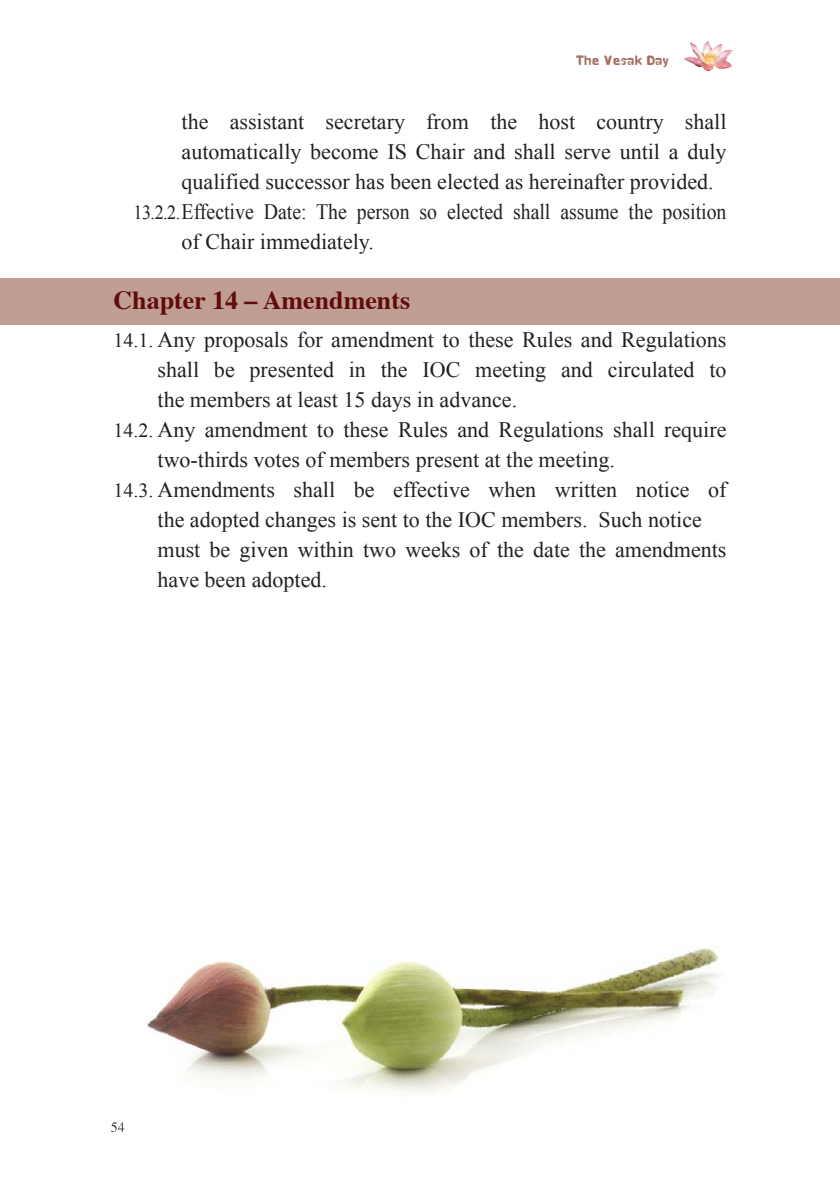
<style>
.page{position:relative;width:840px;height:1191px;background:#fff}
.page>*{position:absolute;margin:0;border:0;box-sizing:border-box;transform-origin:0 0}
.t1{font:700 26px "Times";color:#600c0e}
.t2{font:22px "Times New Roman";color:#231f20}
.t3{font:22px "Times New Roman";color:#231f20;scale:.9 1}
.t4{font:20px "SR Fahtalai Jone";letter-spacing:-.1em;color:#a16f60}
.s1{font-size:20px}
</style>
<div class="page">
<img style="left:684px;top:41px;width:48px;height:30px">
<div style="left:0;top:278px;width:839px;height:47px;background:#c09e92"></div>
<img style="left:111px;top:947px;width:608px;height:185px">
<svg style="left:111px;top:1122px;width:13px;height:9px"></svg>
<p class="t4" style="left:577px;top:46px;width:95px">The Vesak Day</p>
<p class="t2" style="left:181px;top:109px;width:546px">the assistant secretary from the host country shall</p>
<p class="t2" style="left:181px;top:139px;width:546px">automatically become IS Chair and shall serve until a duly</p>
<p class="t2" style="left:181px;top:169px;width:533px">qualified successor has been elected as hereinafter provided.</p>
<p class="t3" style="left:133px;top:199px;width:660px"><span class="s1">13.2.2.</span> Effective Date: The person so elected shall assume the position</p>
<p class="t2" style="left:181px;top:229px;width:194px">of Chair immediately.</p>
<p class="t1" style="left:113px;top:289px;width:298px">Chapter 14 – Amendments</p>
<p class="t2" style="left:113px;top:327px;width:614px"><span class="s1">14.1.</span> Any proposals for amendment to these Rules and Regulations</p>
<p class="t2" style="left:157px;top:357px;width:570px">shall be presented in the IOC meeting and circulated to</p>
<p class="t2" style="left:157px;top:387px;width:361px">the members at least 15 days in advance.</p>
<p class="t2" style="left:113px;top:417px;width:614px"><span class="s1">14.2.</span> Any amendment to these Rules and Regulations shall require</p>
<p class="t2" style="left:157px;top:447px;width:459px">two-thirds votes of members present at the meeting.</p>
<p class="t2" style="left:113px;top:477px;width:614px"><span class="s1">14.3.</span> Amendments shall be effective when written notice of</p>
<p class="t2" style="left:157px;top:507px;width:545px">the adopted changes is sent to the IOC members. Such notice</p>
<p class="t2" style="left:157px;top:537px;width:570px">must be given within two weeks of the date the amendments</p>
<p class="t2" style="left:157px;top:567px;width:171px">have been adopted.</p>
</div>
